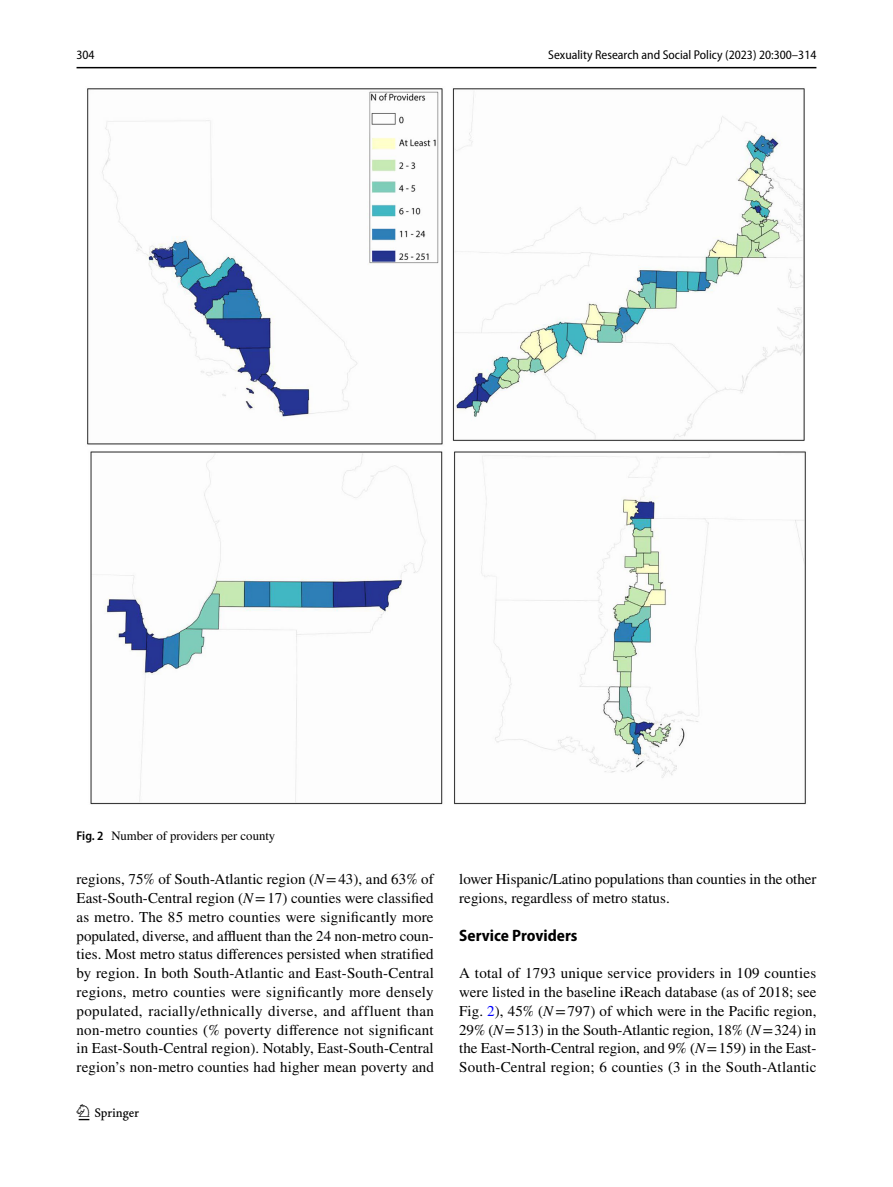
<style>
.page{position:relative;width:893px;height:1187px;background:#fff}
.page>*{position:absolute;margin:0;border:0;box-sizing:border-box;transform-origin:0 0}
.t1{font:22.5px "Springnew Regular 3";color:#000}
.t2{font:700 semi-condensed 16.5px "Myriad Pro";color:#000}
.t3{font:15px/18.8px "STIX";letter-spacing:.005em;color:#000;text-align:justify}
.t4{font:semi-condensed 12.75px "Myriad Pro";color:#000}
.t5{font:12.75px "STIX";color:#000}
.s1{font-family:"Myriad Pro";font-weight:600;font-stretch:semi-condensed}
.s2{font-style:italic}
.s3{color:#00f}
</style>
<div class="page">
<hr style="left:77px;top:67px;width:739px;height:1px;background:#000">
<img style="left:87px;top:88px;width:719px;height:717px">
<p class="t4" style="left:77px;top:48px;width:20px">304</p>
<p class="t4" style="left:548px;top:48px;width:270px">Sexuality Research and Social Policy (2023) 20:300–314</p>
<p class="t5" style="left:77px;top:827px;width:200px"><span class="s1">Fig. 2</span> Number of providers per county</p>
<p class="t3" style="left:77px;top:871px;width:359px">regions, 75% of South-Atlantic region (<span class="s2">N</span>=43), and 63% of East-South-Central region (<span class="s2">N</span>=17) counties were classified as metro. The 85 metro counties were significantly more populated, diverse, and affluent than the 24 non-metro coun&shy;ties. Most metro status differences persisted when stratified by region. In both South-Atlantic and East-South-Central regions, metro counties were significantly more densely populated, racially/ethnically diverse, and affluent than non-metro counties (% poverty difference not significant in East-South-Central region). Notably, East-South-Central region’s non-metro counties had higher mean poverty and</p>
<p class="t3" style="left:459px;top:871px;width:359px">lower Hispanic/Latino populations than counties in the other regions, regardless of metro status.</p>
<p class="t2" style="left:459px;top:925px;width:120px">Service Providers</p>
<p class="t3" style="left:459px;top:964px;width:359px">A total of 1793 unique service providers in 109 counties were listed in the baseline iReach database (as of 2018; see Fig. <span class="s3">2</span>), 45% (<span class="s2">N</span>=797) of which were in the Pacific region, 29% (<span class="s2">N</span>=513) in the South-Atlantic region, 18% (<span class="s2">N</span>=324) in the East-North-Central region, and 9% (<span class="s2">N</span>=159) in the East-South-Central region; 6 counties (3 in the South-Atlantic</p>
<h1 class="t1" style="left:79px;top:1104px;width:62px">1 3</h1>
</div>
